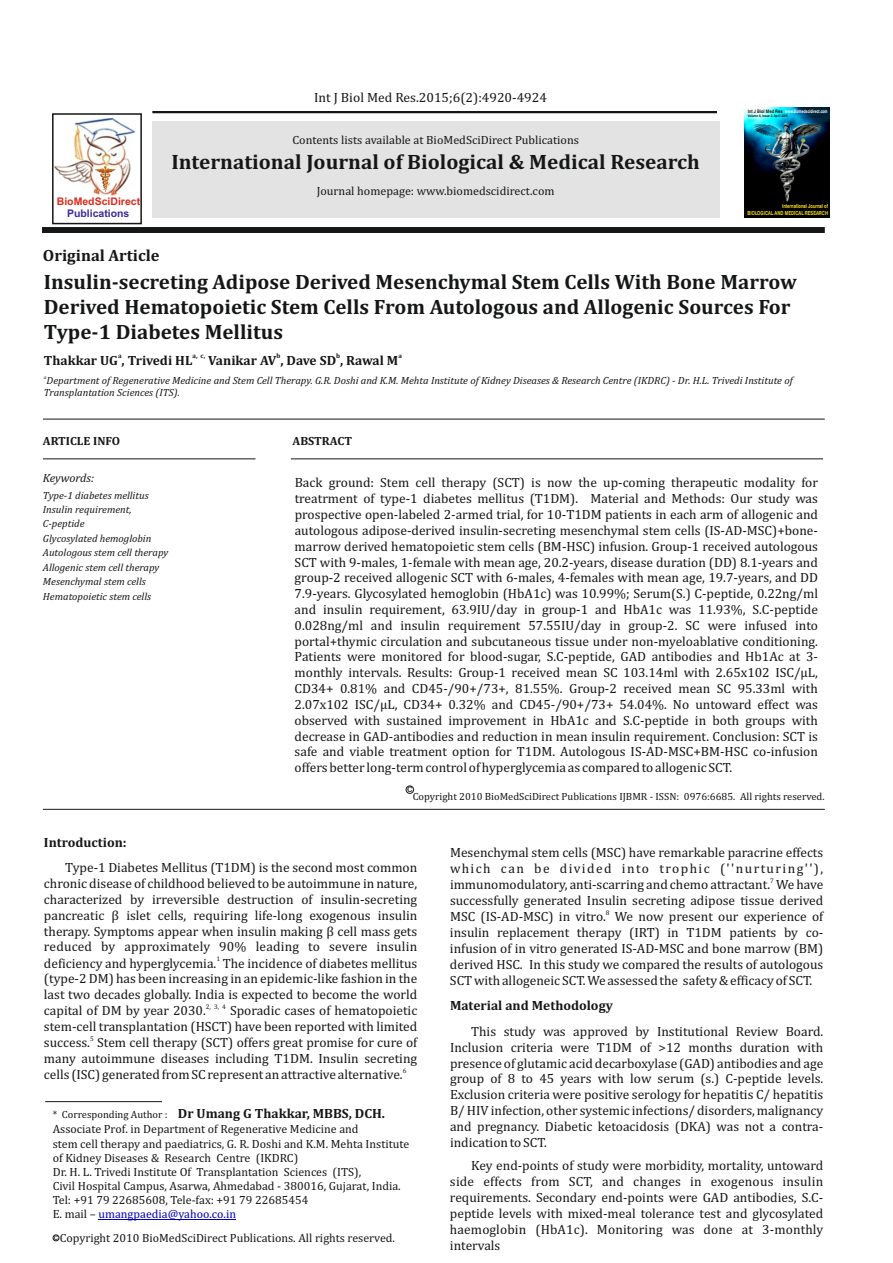
<style>
.page{position:relative;width:893px;height:1263px;background:#fff}
.page>*{position:absolute;margin:0;border:0;box-sizing:border-box;transform-origin:0 0}
.t1{font:700 21px/24.6px "Cambria";color:#151616}
.t2{font:700 16.5px "Cambria";color:#151616}
.t3{font:13.5px/15.9px "Cambria";color:#151616;text-align:justify}
.t4{font:700 13.5px "Cambria";color:#151616}
.t5{font:12px/14.1px "Cambria";color:#151616}
.t6{font:700 12px "Cambria";color:#151616}
.t7{font:italic 12px "Cambria";color:#151616}
.t8{font:italic 10.5px/14.4px "Cambria";color:#151616}
.t9{font:10.5px "Cambria";color:#151616}
.t10{font:700 10.5px "Arial";color:#dd2b1c}
.t11{font:700 10.5px "Arial";color:#3c2b99}
.t12{font:10.5px "Arial";color:#151616}
.t13{font:6.75px "Cambria";color:#151616}
.t14{font:700 6.75px "Cambria";color:#151616}
.t15{font:700 5.55px/6.6px "Swiss 721 BT";color:#fbe116;text-align:right;scale:.75 1}
.t16{font:italic 5.25px "Cambria";color:#151616}
.t17{font:700 4.8px "Swiss 721 BT";color:#fff;scale:.71 1}
.t18{font:700 3.45px "Swiss 721 BT";color:#151616;scale:.83 1}
.s1{color:#151616}
.s2{font-weight:400;font-size:10.5px}
.s3{color:#0000c4}
</style>
<div class="page">
<hr style="left:152px;top:111px;width:565px;height:2px;background:#151616">
<div style="left:42px;top:227px;width:783px;height:6px;background:#151616"></div>
<div style="left:152px;top:121px;width:567px;height:97px;background:#e3e3e3"></div>
<hr style="left:43px;top:419px;width:782px;height:1px;background:#151616">
<hr style="left:43px;top:458px;width:212px;height:1px;background:#151616">
<hr style="left:291px;top:458px;width:532px;height:1px;background:#151616">
<div style="left:52px;top:113px;width:90px;height:111px;border:2px solid #151616"></div>
<img style="left:55px;top:119px;width:80px;height:76px">
<svg style="left:95px;top:166px;width:21px;height:26px"></svg>
<hr style="left:43px;top:809px;width:782px;height:1px;background:#151616">
<div style="left:406px;top:785px;width:8px;height:9px;border:1px solid #151616;border-radius:50%"></div>
<hr style="left:45px;top:1101px;width:117px;height:1px;background:#151616">
<hr style="left:99px;top:1219px;width:137px;height:1px;background:#0000c4">
<div style="left:53px;top:1234px;width:6px;height:7px;border:1px solid #151616;border-radius:50%"></div>
<img style="left:744px;top:107px;width:85px;height:111px">
<p class="t10" style="left:57px;top:197px;width:85px">BioMedSciDirect</p>
<p class="t11" style="left:67px;top:209px;width:64px">Publications</p>
<p class="t2" style="left:43px;top:248px;width:118px">Original Article</p>
<p class="t3" style="left:314px;top:90px;width:234px">Int J Biol Med Res.2015;6(2):4920-4924</p>
<p class="t5" style="left:292px;top:133px;width:288px">Contents lists available at BioMedSciDirect Publications</p>
<h1 class="t1" style="left:171px;top:151px;width:530px">International Journal of Biological &amp; Medical Research</h1>
<p class="t5" style="left:317px;top:185px;width:239px">Journal homepage: www.biomedscidirect.com</p>
<p class="t17" style="left:748px;top:109px;width:114px"><span class="s1">Int J Biol Med Res</span> www.biomedscidirect.com</p>
<p class="t18" style="left:748px;top:115px;width:50px">Volume 6, Issue 2, April 2015</p>
<p class="t15" style="left:747px;top:204px;width:109px">International Journal of<br>BIOLOGICAL AND MEDICAL RESEARCH</p>
<h1 class="t1" style="left:44px;top:271px;width:754px">Insulin-secreting Adipose Derived Mesenchymal Stem Cells With Bone Marrow<br>Derived Hematopoietic Stem Cells From Autologous and Allogenic Sources For<br>Type-1 Diabetes Mellitus</h1>
<p class="t14" style="left:118px;top:352px;width:5px">a</p>
<p class="t14" style="left:192px;top:352px;width:14px">a, c,</p>
<p class="t14" style="left:276px;top:352px;width:5px">b</p>
<p class="t14" style="left:336px;top:352px;width:5px">b</p>
<p class="t14" style="left:398px;top:352px;width:5px">a</p>
<p class="t4" style="left:44px;top:354px;width:356px">Thakkar UG , Trivedi HL Vanikar AV , Dave SD , Rawal M</p>
<p class="t16" style="left:44px;top:375px;width:4px">a</p>
<p class="t8" style="left:44px;top:375px;width:750px;line-height:12.3px">Department of Regenerative Medicine and Stem Cell Therapy. G.R. Doshi and K.M. Mehta Institute of Kidney Diseases &amp; Research Centre (IKDRC) - Dr. H.L. Trivedi Institute of<br>Transplantation Sciences (ITS).</p>
<p class="t6" style="left:43px;top:436px;width:79px">ARTICLE INFO</p>
<p class="t6" style="left:293px;top:436px;width:61px">ABSTRACT</p>
<p class="t7" style="left:43px;top:473px;width:53px">Keywords:</p>
<p class="t8" style="left:43px;top:488px;width:127px">Type-1 diabetes mellitus<br>Insulin requirement,<br>C-peptide<br>Glycosylated hemoglobin<br>Autologous stem cell therapy<br>Allogenic stem cell therapy<br>Mesenchymal stem cells<br>Hematopoietic stem cells</p>
<p class="t3" style="left:295px;top:476px;width:525px">Back ground: Stem cell therapy (SCT) is now the up-coming therapeutic modality for treatrment of type-1 diabetes mellitus (T1DM). Material and Methods: Our study was prospective open-labeled 2-armed trial, for 10-T1DM patients in each arm of allogenic and autologous adipose-derived insulin-secreting mesenchymal stem cells (IS-AD-MSC)+bone&shy;marrow derived hematopoietic stem cells (BM-HSC) infusion. Group-1 received autologous SCT with 9-males, 1-female with mean age, 20.2-years, disease duration (DD) 8.1-years and group-2 received allogenic SCT with 6-males, 4-females with mean age, 19.7-years, and DD 7.9-years. Glycosylated hemoglobin (HbA1c) was 10.99%; Serum(S.) C-peptide, 0.22ng/ml and insulin requirement, 63.9IU/day in group-1 and HbA1c was 11.93%, S.C-peptide 0.028ng/ml and insulin requirement 57.55IU/day in group-2. SC were infused into portal+thymic circulation and subcutaneous tissue under non-myeloablative conditioning.<br>Patients were monitored for blood-sugar, S.C-peptide, GAD antibodies and Hb1Ac at 3- monthly intervals. Results: Group-1 received mean SC 103.14ml with 2.65x102 ISC/µL, CD34+ 0.81% and CD45-/90+/73+, 81.55%. Group-2 received mean SC 95.33ml with 2.07x102 ISC/µL, CD34+ 0.32% and CD45-/90+/73+ 54.04%. No untoward effect was observed with sustained improvement in HbA1c and S.C-peptide in both groups with decrease in GAD-antibodies and reduction in mean insulin requirement. Conclusion: SCT is safe and viable treatment option for T1DM. Autologous IS-AD-MSC+BM-HSC co-infusion offers better long-term control of hyperglycemia as compared to allogenic SCT.</p>
<p class="t12" style="left:407px;top:784px;width:7px">c</p>
<p class="t9" style="left:413px;top:792px;width:413px">Copyright 2010 BioMedSciDirect Publications IJBMR - ISSN: 0976:6685. All rights reserved.</p>
<p class="t4" style="left:44px;top:836px;width:84px">Introduction:</p>
<p class="t3" style="left:44px;top:861px;width:375px;text-indent:21px">Type-1 Diabetes Mellitus (T1DM) is the second most common chronic disease of childhood believed to be autoimmune in nature, characterized by irreversible destruction of insulin-secreting pancreatic β islet cells, requiring life-long exogenous insulin therapy. Symptoms appear when insulin making β cell mass gets reduced by approximately 90% leading to severe insulin</p>
<p class="t13" style="left:216px;top:956px;width:5px">1</p>
<p class="t3" style="left:44px;top:956px;width:375px">deficiency and hyperglycemia. The incidence of diabetes mellitus (type-2 DM) has been increasing in an epidemic-like fashion in the last two decades globally. India is expected to become the world</p>
<p class="t13" style="left:206px;top:1003px;width:22px">2, 3, 4</p>
<p class="t3" style="left:44px;top:1004px;width:163px">capital of DM by year 2030.</p>
<p class="t3" style="left:44px;top:1004px;width:375px;text-align:right">Sporadic cases of hematopoietic<br>stem-cell transplantation (HSCT) have been reported with limited</p>
<p class="t13" style="left:90px;top:1035px;width:5px">5</p>
<p class="t3" style="left:44px;top:1036px;width:375px">success. Stem cell therapy (SCT) offers great promise for cure of many autoimmune diseases including T1DM. Insulin secreting</p>
<p class="t13" style="left:403px;top:1067px;width:5px">6</p>
<p class="t3" style="left:44px;top:1068px;width:360px">cells (ISC) generated from SC represent an attractive alternative.</p>
<p class="t4" style="left:53px;top:1107px;width:334px"><span class="s2">* Corresponding Author :</span> Dr Umang G Thakkar, MBBS, DCH.</p>
<p class="t5" style="left:53px;top:1123px;width:358px">Associate Prof. in Department of Regenerative Medicine and<br>stem cell therapy and paediatrics, G. R. Doshi and K.M. Mehta Institute of Kidney Diseases &amp; Research Centre (IKDRC)<br>Dr. H. L. Trivedi Institute Of Transplantation Sciences (ITS),<br>Civil Hospital Campus, Asarwa, Ahmedabad - 380016, Gujarat, India.<br>Tel: +91 79 22685608, Tele-fax: +91 79 22685454<br>E. mail – <span class="s3">umangpaedia@yahoo.co.in</span></p>
<p class="t5" style="left:54px;top:1231px;width:343px"><sup>c</sup> Copyright 2010 BioMedSciDirect Publications. All rights reserved.</p>
<p class="t3" style="left:450px;top:846px;width:375px">Mesenchymal stem cells (MSC) have remarkable paracrine effects which can be divided into trophic (''nurturing''),</p>
<p class="t13" style="left:770px;top:877px;width:5px">7</p>
<p class="t3" style="left:450px;top:877px;width:375px">immunomodulatory, anti-scarring and chemo attractant. We have successfully generated Insulin secreting adipose tissue derived</p>
<p class="t13" style="left:606px;top:909px;width:5px">8</p>
<p class="t3" style="left:450px;top:909px;width:375px">MSC (IS-AD-MSC) in vitro. We now present our experience of insulin replacement therapy (IRT) in T1DM patients by co&shy;infusion of in vitro generated IS-AD-MSC and bone marrow (BM) derived HSC. In this study we compared the results of autologous SCT with allogeneic SCT. We assessed the safety &amp; efficacy of SCT.</p>
<p class="t3" style="left:450px;top:1024px;width:375px;text-indent:21px">This study was approved by Institutional Review Board.<br>Inclusion criteria were T1DM of &gt;12 months duration with presence of glutamic acid decarboxylase (GAD) antibodies and age group of 8 to 45 years with low serum (s.) C-peptide levels.<br>Exclusion criteria were positive serology for hepatitis C/ hepatitis B/ HIV infection, other systemic infections/ disorders, malignancy and pregnancy. Diabetic ketoacidosis (DKA) was not a contra&shy;indication to SCT.</p>
<p class="t3" style="left:450px;top:1159px;width:375px;text-indent:21px">Key end-points of study were morbidity, mortality, untoward side effects from SCT, and changes in exogenous insulin requirements. Secondary end-points were GAD antibodies, S.C&shy;peptide levels with mixed-meal tolerance test and glycosylated haemoglobin (HbA1c). Monitoring was done at 3-monthly intervals</p>
<p class="t4" style="left:450px;top:1000px;width:164px">Material and Methodology</p>
</div>
